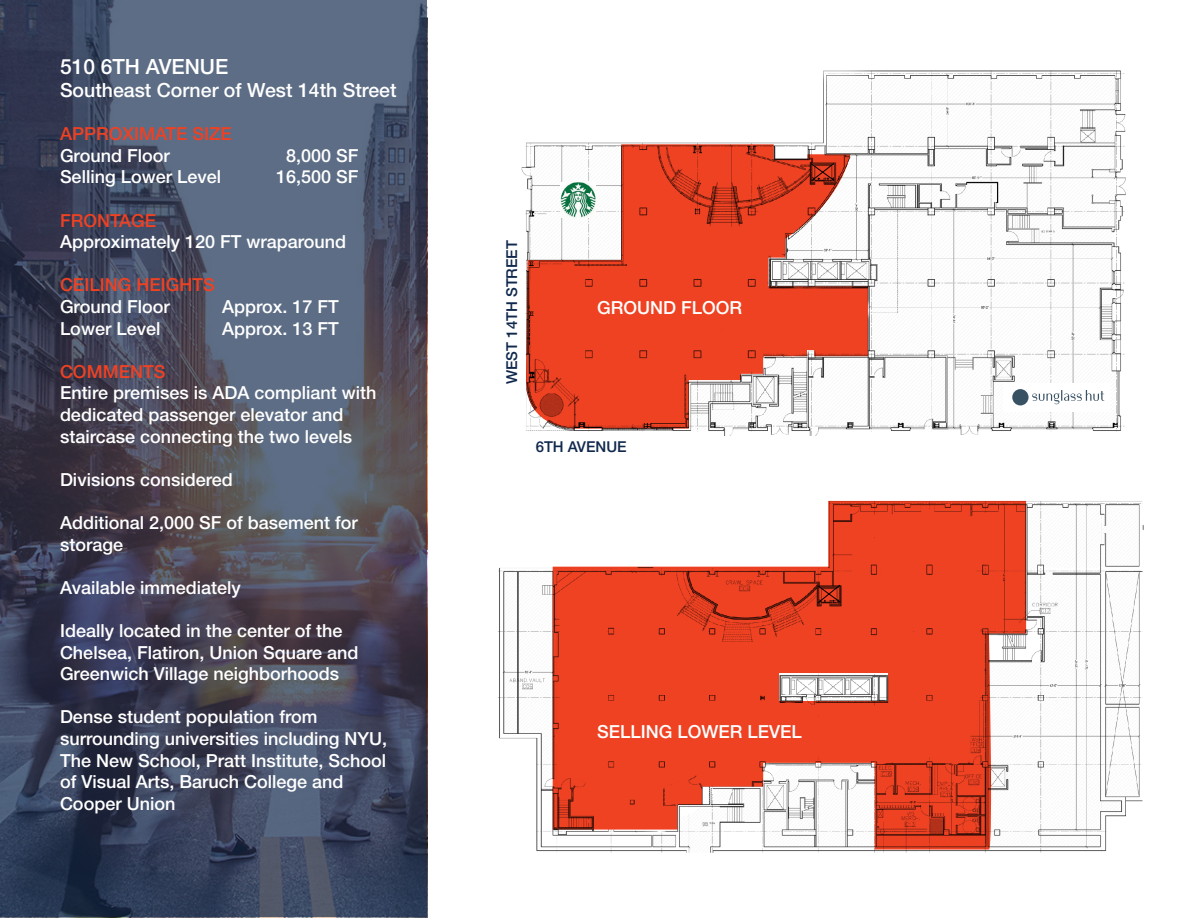
<style>
.page{position:relative;width:1188px;height:918px;background:#fff}
.page>*{position:absolute;margin:0;border:0;box-sizing:border-box;transform-origin:0 0}
.t1{font:500 21px "Helvetica Neue LT Std";color:#fff}
.t2{font:500 19.5px "Helvetica Neue LT Std";color:#fff}
.t3{font:500 18px/21.6px "Helvetica Neue LT Std";color:#fff}
.t4{font:500 18px "Helvetica Neue LT Std";color:#ef4123}
.t5{font:500 15px "Helvetica Neue LT Std";color:#10284c}
</style>
<div class="page">
<svg style="left:1px;top:1px;width:426px;height:916px;background:#464c61"></svg>
<img style="left:521px;top:70px;width:605px;height:365px">
<img style="left:561px;top:182px;width:35px;height:35px">
<svg style="left:811px;top:163px;width:24px;height:18px"></svg>
<div style="left:1003px;top:383px;width:107px;height:28px;background:#fff"></div>
<svg style="left:1012px;top:389px;width:92px;height:16px"></svg>
<img style="left:498px;top:500px;width:646px;height:353px">
<img style="left:779px;top:674px;width:108px;height:27px">
<svg style="left:817px;top:585px;width:24px;height:18px"></svg>
<p class="t1" style="left:60px;top:54px;width:170px">510 6TH AVENUE</p>
<p class="t2" style="left:60px;top:78px;width:338px">Southeast Corner of West 14th Street</p>
<p class="t4" style="left:60px;top:123px;width:173px">APPROXIMATE SIZE</p>
<p class="t3" style="left:60px;top:144px;width:111px">Ground Floor</p>
<p class="t3" style="left:286px;top:144px;width:74px">8,000 SF</p>
<p class="t3" style="left:60px;top:166px;width:163px">Selling Lower Level</p>
<p class="t3" style="left:276px;top:166px;width:84px">16,500 SF</p>
<p class="t4" style="left:60px;top:209px;width:98px">FRONTAGE</p>
<p class="t3" style="left:60px;top:231px;width:288px">Approximately 120 FT wraparound</p>
<p class="t4" style="left:60px;top:274px;width:156px">CEILING HEIGHTS</p>
<p class="t3" style="left:60px;top:296px;width:111px">Ground Floor</p>
<p class="t3" style="left:222px;top:296px;width:118px">Approx. 17 FT</p>
<p class="t3" style="left:60px;top:317px;width:102px">Lower Level</p>
<p class="t3" style="left:222px;top:317px;width:118px">Approx. 13 FT</p>
<p class="t4" style="left:60px;top:361px;width:107px">COMMENTS</p>
<p class="t3" style="left:60px;top:382px;width:318px">Entire premises is ADA compliant with dedicated passenger elevator and staircase connecting the two levels</p>
<p class="t3" style="left:60px;top:468px;width:174px">Divisions considered</p>
<p class="t3" style="left:60px;top:512px;width:299px">Additional 2,000 SF of basement for storage</p>
<p class="t3" style="left:60px;top:576px;width:182px">Available immediately</p>
<p class="t3" style="left:60px;top:620px;width:300px">Ideally located in the center of the<br>Chelsea, Flatiron, Union Square and<br>Greenwich Village neighborhoods</p>
<p class="t3" style="left:60px;top:706px;width:329px">Dense student population from surrounding universities including NYU,<br>The New School, Pratt Institute, School of Visual Arts, Baruch College and<br>Cooper Union</p>
<p class="t5" style="left:503px;top:384px;width:145px;rotate:-90deg">WEST 14TH STREET</p>
<p class="t3" style="left:597px;top:297px;width:147px">GROUND FLOOR</p>
<p class="t5" style="left:536px;top:438px;width:93px">6TH AVENUE</p>
<p class="t3" style="left:597px;top:720px;width:206px">SELLING LOWER LEVEL</p>
</div>
